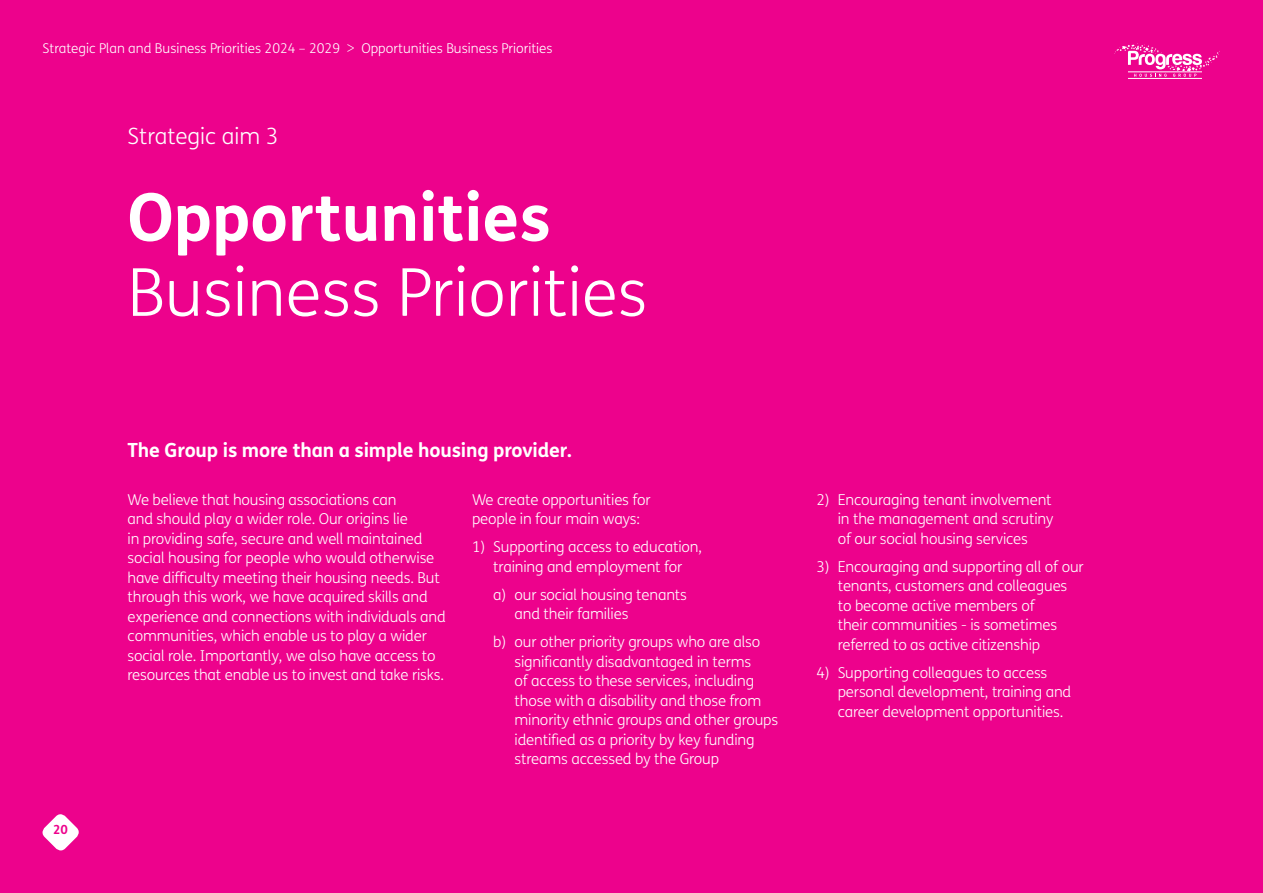
<style>
.page{position:relative;width:1263px;height:893px;background:#ed028c}
.page>*{position:absolute;margin:0;border:0;box-sizing:border-box;transform-origin:0 0}
.t1{font:300 66px "FS Me";color:#fff}
.t2{font:700 66px "FS Me";color:#fff}
.t3{font:300 22.5px "FS Me";color:#fff}
.t4{font:700 19.5px "FS Me";letter-spacing:-.01em;color:#fff}
.t5{font:300 15px/19.5px "FS Me";letter-spacing:-.01em;color:#fff}
.t6{font:300 13.5px "FS Me";color:#fff}
.t7{font:700 12.6px "FS Me";color:#ed028c}
</style>
<div class="page">
<svg style="left:42px;top:814px;width:37px;height:37px"></svg>
<hr style="left:1128px;top:78px;width:74px;height:1px;background:#fff">
<svg style="left:1114px;top:43px;width:106px;height:34px"></svg>
<p class="t6" style="left:43px;top:39px;width:512px">Strategic Plan and Business Priorities 2024 – 2029 &gt; Opportunities Business Priorities</p>
<h2 class="t3" style="left:128px;top:121px;width:153px">Strategic aim 3</h2>
<h1 class="t2" style="left:128px;top:166px;width:425px">Opportunities</h1>
<h1 class="t1" style="left:128px;top:248px;width:521px">Business Priorities</h1>
<p class="t7" style="left:53px;top:820px;width:16px">20</p>
<h3 class="t4" style="left:128px;top:435px;width:446px">The Group is more than a simple housing provider.</h3>
<p class="t5" style="left:128px;top:489px;width:320px">We believe that housing associations can<br>and should play a wider role. Our origins lie<br>in providing safe, secure and well maintained social housing for people who would otherwise have difficulty meeting their housing needs. But through this work, we have acquired skills and experience and connections with individuals and communities, which enable us to play a wider social role. Importantly, we also have access to resources that enable us to invest and take risks.</p>
<p class="t5" style="left:472px;top:489px;width:180px">We create opportunities for people in four main ways:</p>
<p class="t5" style="left:472px;top:537px;width:231px;text-align:center">1) Supporting access to education, training and employment for</p>
<p class="t5" style="left:514px;top:584px;width:174px;text-indent:-21px">a) our social housing tenants and their families</p>
<p class="t5" style="left:514px;top:632px;width:265px;text-indent:-21px">b) our other priority groups who are also significantly disadvantaged in terms<br>of access to these services, including those with a disability and those from minority ethnic groups and other groups identified as a priority by key funding streams accessed by the Group</p>
<p class="t5" style="left:838px;top:489px;width:217px;text-indent:-21px">2) Encouraging tenant involvement in the management and scrutiny of our social housing services</p>
<p class="t5" style="left:838px;top:556px;width:247px;text-indent:-21px">3) Encouraging and supporting all of our tenants, customers and colleagues to become active members of<br>their communities - is sometimes referred to as active citizenship</p>
<p class="t5" style="left:838px;top:662px;width:235px;text-indent:-21px">4) Supporting colleagues to access personal development, training and career development opportunities.</p>
</div>
